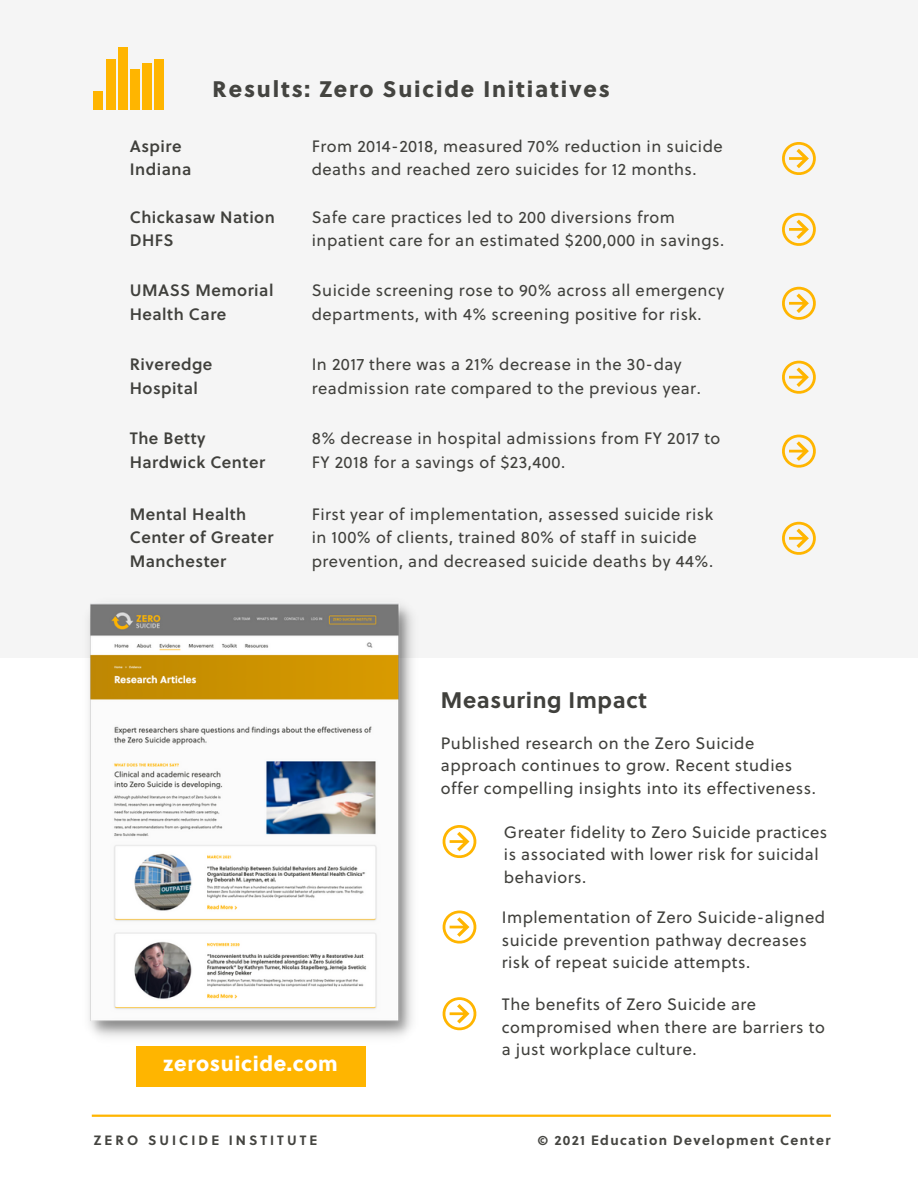
<style>
.page{position:relative;width:918px;height:1188px;background:#fff}
.page>*{position:absolute;margin:0;border:0;box-sizing:border-box;transform-origin:0 0}
.t1{font:22.5px "Soleil Xb";letter-spacing:.08em;color:#444440}
.t2{font:700 22.5px "Soleil";letter-spacing:.03em;color:#40403c}
.t3{font:21px "Soleil Xb";letter-spacing:.03em;color:#fff}
.t4{font:16.5px/22.5px "Soleil";letter-spacing:.03em;color:#40403c}
.t5{font:16.5px/23.7px "Soleil Sb";letter-spacing:.03em;color:#40403c}
.t6{font:700 13.5px "Soleil";letter-spacing:.1em;color:#444440}
.t7{font:700 13.5px "Soleil";letter-spacing:.23em;color:#444440}
</style>
<div class="page">
<div style="left:0;top:0;width:918px;height:658px;background:#f5f5f5"></div>
<div style="left:106px;top:59px;width:9px;height:51px;background:#ffb500"></div>
<div style="left:155px;top:59px;width:9px;height:51px;background:#ffb500"></div>
<div style="left:130px;top:70px;width:9px;height:40px;background:#ffb500"></div>
<div style="left:142px;top:64px;width:9px;height:46px;background:#ffb500"></div>
<div style="left:94px;top:91px;width:9px;height:19px;background:#ffb500"></div>
<div style="left:118px;top:47px;width:10px;height:63px;background:#ffb500"></div>
<hr style="left:92px;top:1115px;width:739px;height:2px;background:#ffb500">
<svg style="left:782px;top:142px;width:34px;height:33px"></svg>
<svg style="left:782px;top:213px;width:34px;height:33px"></svg>
<svg style="left:782px;top:287px;width:34px;height:33px"></svg>
<svg style="left:782px;top:361px;width:34px;height:33px"></svg>
<svg style="left:782px;top:435px;width:34px;height:33px"></svg>
<svg style="left:782px;top:522px;width:34px;height:33px"></svg>
<div style="left:136px;top:1046px;width:229px;height:41px;background:#ffb500"></div>
<img style="left:89px;top:603px;width:324px;height:434px">
<svg style="left:442px;top:825px;width:35px;height:33px"></svg>
<svg style="left:442px;top:911px;width:35px;height:33px"></svg>
<svg style="left:442px;top:997px;width:35px;height:34px"></svg>
<p class="t5" style="left:130px;top:136px;width:53px">Aspire</p>
<p class="t5" style="left:130px;top:159px;width:63px">Indiana</p>
<p class="t1" style="left:213px;top:79px;width:399px">Results: Zero Suicide Initiatives</p>
<p class="t4" style="left:312px;top:136px;width:413px;line-height:23.7px">From 2014-2018, measured 70% reduction in suicide deaths and reached zero suicides for 12 months.</p>
<p class="t5" style="left:130px;top:207px;width:147px">Chickasaw Nation<br>DHFS</p>
<p class="t5" style="left:130px;top:280px;width:145px">UMASS Memorial<br>Health Care</p>
<p class="t5" style="left:130px;top:354px;width:84px">Riveredge<br>Hospital</p>
<p class="t5" style="left:130px;top:428px;width:137px">The Betty<br>Hardwick Center</p>
<p class="t5" style="left:130px;top:504px;width:145px">Mental Health<br>Center of Greater<br>Manchester</p>
<p class="t4" style="left:312px;top:207px;width:414px;line-height:23.7px">Safe care practices led to 200 diversions from inpatient care for an estimated $200,000 in savings.</p>
<p class="t4" style="left:312px;top:280px;width:414px;line-height:23.7px">Suicide screening rose to 90% across all emergency departments, with 4% screening positive for risk.</p>
<p class="t4" style="left:312px;top:354px;width:391px;line-height:23.7px">In 2017 there was a 21% decrease in the 30-day readmission rate compared to the previous year.</p>
<p class="t4" style="left:312px;top:428px;width:410px;line-height:23.7px">8% decrease in hospital admissions from FY 2017 to<br>FY 2018 for a savings of $23,400.</p>
<p class="t4" style="left:312px;top:504px;width:403px;line-height:23.7px">First year of implementation, assessed suicide risk in 100% of clients, trained 80% of staff in suicide prevention, and decreased suicide deaths by 44%.</p>
<p class="t3" style="left:163px;top:1054px;width:176px">zerosuicide.com</p>
<p class="t2" style="left:441px;top:690px;width:208px">Measuring Impact</p>
<p class="t4" style="left:441px;top:733px;width:376px">Published research on the Zero Suicide approach continues to grow. Recent studies offer compelling insights into its effectiveness.</p>
<p class="t4" style="left:504px;top:822px;width:325px">Greater fidelity to Zero Suicide practices is associated with lower risk for suicidal behaviors.</p>
<p class="t4" style="left:502px;top:908px;width:325px">Implementation of Zero Suicide-aligned suicide prevention pathway decreases risk of repeat suicide attempts.</p>
<p class="t4" style="left:502px;top:995px;width:325px">The benefits of Zero Suicide are compromised when there are barriers to a just workplace culture.</p>
<p class="t7" style="left:94px;top:1134px;width:225px">ZERO SUICIDE INSTITUTE</p>
<p class="t6" style="left:538px;top:1134px;width:294px">© 2021 Education Development Center</p>
</div>
